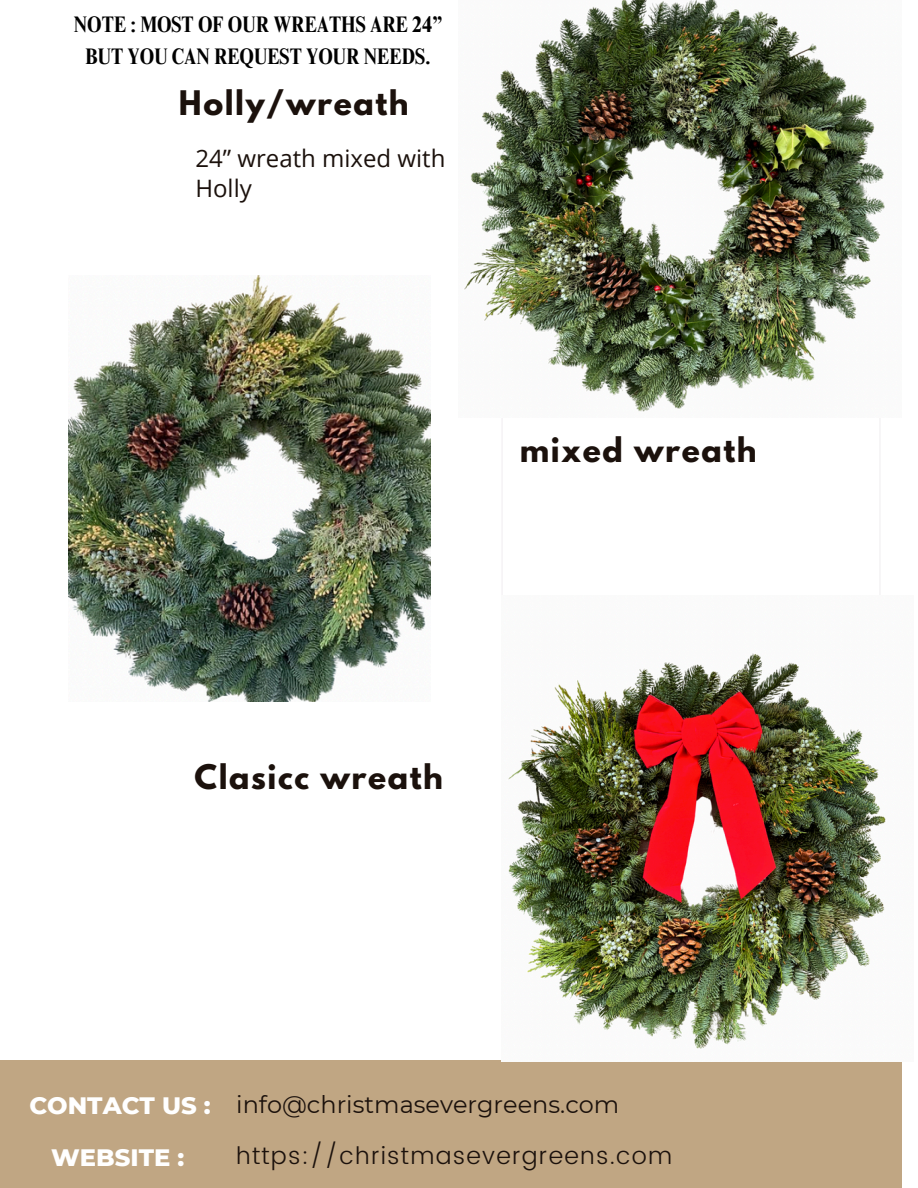
<style>
.page{position:relative;width:918px;height:1188px;background:#fff}
.page>*{position:absolute;margin:0;border:0;box-sizing:border-box;transform-origin:0 0}
.t1{font:700 30px "League Spartan";letter-spacing:.05em;color:#1b110c}
.t2{font:800 24.3px "Montserrat";color:#fff}
.t3{font:300 24px "Poppins";letter-spacing:.05em;color:#1b110c}
.t4{font:24px "Montserrat";color:#1b110c}
.t5{font:24px/29.2px "Open Sans";color:#1b110c}
.t6{font:700 condensed 22.5px/31.5px "Times NRMT Pro";color:#000;text-align:center}
</style>
<div class="page">
<img style="left:69px;top:275px;width:362px;height:427px">
<img style="left:464px;top:0;width:421px;height:412px">
<div style="left:0;top:1061px;width:902px;height:127px;background:#c0a683"></div>
<img style="left:508px;top:653px;width:378px;height:396px">
<p class="t6" style="left:74px;top:12px;width:370px">NOTE : MOST OF OUR WREATHS ARE 24”<br>BUT YOU CAN REQUEST YOUR NEEDS.</p>
<h1 class="t1" style="left:179px;top:88px;width:231px">Holly/wreath</h1>
<p class="t5" style="left:195px;top:143px;width:252px">24” wreath mixed with<br>Holly</p>
<p class="t1" style="left:520px;top:435px;width:238px">mixed wreath</p>
<h2 class="t1" style="left:195px;top:762px;width:250px">Clasicc wreath</h2>
<h1 class="t2" style="left:29px;top:1090px;width:183px">CONTACT US :</h1>
<h2 class="t4" style="left:236px;top:1090px;width:385px">info@christmasevergreens.com</h2>
<h2 class="t2" style="left:51px;top:1142px;width:135px">WEBSITE :</h2>
<p class="t3" style="left:236px;top:1141px;width:437px">https://christmasevergreens.com</p>
</div>
